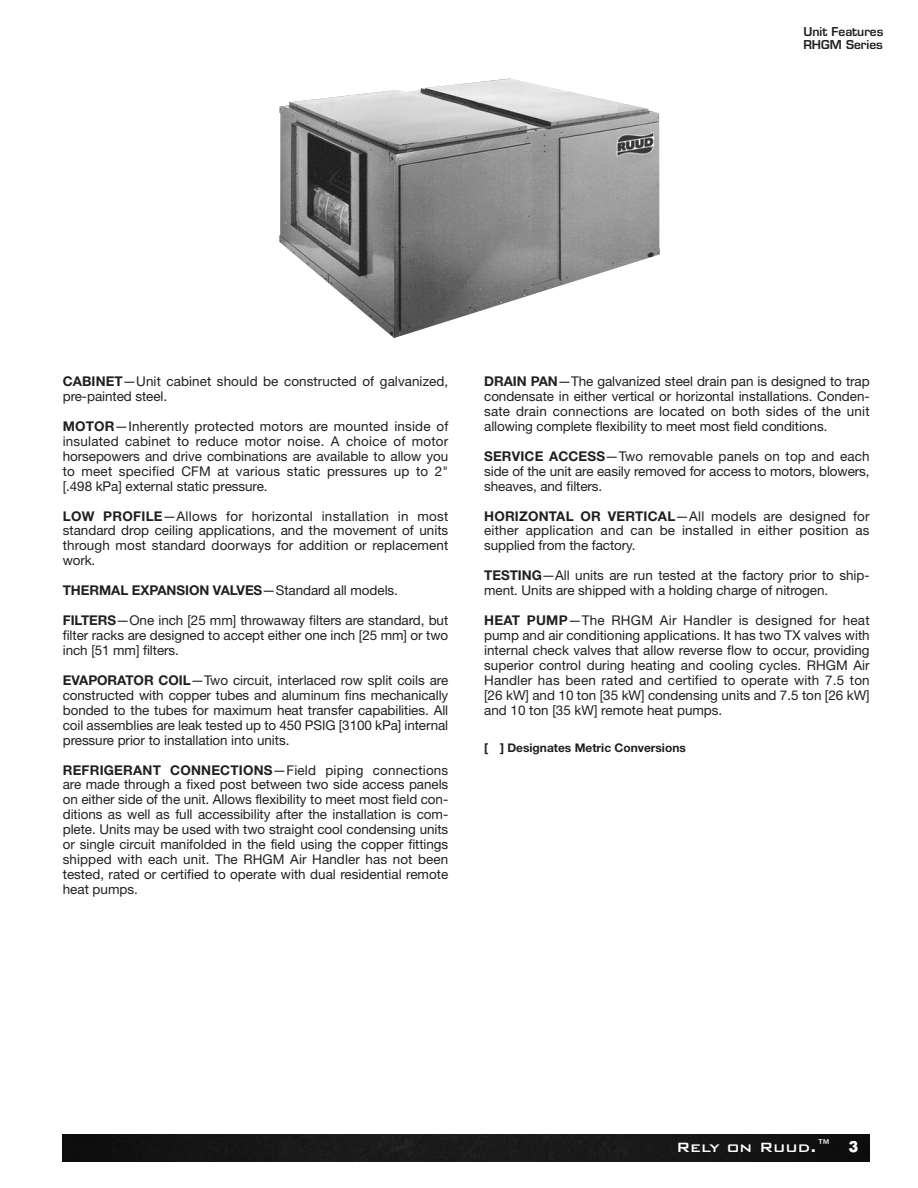
<style>
.page{position:relative;width:918px;height:1188px;background:#fff}
.page>*{position:absolute;margin:0;border:0;box-sizing:border-box;transform-origin:0 0}
.t1{font:500 18px "Bank Gothic BT";color:#fff}
.t2{font:15px "A Loveof Thunder";color:#fff}
.t3{font:13.5px/15px "Helvetica Neue";letter-spacing:-.005em;color:#231f20;text-align:justify}
.t4{font:700 13.5px "Helvetica Neue";letter-spacing:-.005em;color:#231f20}
.t5{font:700 12px "Helvetica Neue";color:#231f20}
.t6{font:600 12px "Eurostile";color:#231f20}
.s1{font-weight:700}
.s2{font-weight:400}
</style>
<div class="page">
<img style="left:63px;top:1134px;width:807px;height:27px">
<img style="left:279px;top:79px;width:381px;height:259px">
<p class="t6" style="left:803px;top:27px;width:82px">Unit Features</p>
<p class="t6" style="left:803px;top:40px;width:81px">RHGM Series</p>
<p class="t3" style="left:63px;top:375px;width:387px"><span class="s1">CABINET</span>—Unit cabinet should be constructed of galvanized, pre-painted steel.</p>
<p class="t3" style="left:63px;top:420px;width:387px"><span class="s1">MOTOR</span>—Inherently protected motors are mounted inside of insulated cabinet to reduce motor noise. A choice of motor horsepowers and drive combinations are available to allow you to meet specified CFM at various static pressures up to 2" [.498 kPa] external static pressure.</p>
<p class="t3" style="left:63px;top:510px;width:387px"><span class="s1">LOW PROFILE</span>—Allows for horizontal installation in most standard drop ceiling applications, and the movement of units through most standard doorways for addition or replacement work.</p>
<p class="t4" style="left:63px;top:586px;width:337px">THERMAL EXPANSION VALVES<span class="s2">—Standard all models.</span></p>
<p class="t3" style="left:63px;top:614px;width:387px"><span class="s1">FILTERS</span>—One inch [25 mm] throwaway filters are standard, but filter racks are designed to accept either one inch [25 mm] or two inch [51 mm] filters.</p>
<p class="t3" style="left:63px;top:674px;width:387px"><span class="s1">EVAPORATOR COIL</span>—Two circuit, interlaced row split coils are constructed with copper tubes and aluminum fins mechanically bonded to the tubes for maximum heat transfer capabilities. All coil assemblies are leak tested up to 450 PSIG [3100 kPa] internal pressure prior to installation into units.</p>
<p class="t3" style="left:63px;top:764px;width:387px"><span class="s1">REFRIGERANT CONNECTIONS</span>—Field piping connections are made through a fixed post between two side access panels on either side of the unit. Allows flexibility to meet most field con&shy;ditions as well as full accessibility after the installation is com&shy;plete. Units may be used with two straight cool condens ing units or single circuit manifolded in the field using the copper fittings shipped with each unit. The RHGM Air Handler has not been tested, rated or certified to operate with dual residential remote heat pumps.</p>
<p class="t3" style="left:484px;top:375px;width:387px"><span class="s1">DRAIN PAN</span>—The galvanized steel drain pan is designed to trap condensate in either vertical or horizontal installations. Conden&shy;sate drain connections are located on both sides of the unit allowing complete flexibility to meet most field conditions.</p>
<p class="t3" style="left:484px;top:450px;width:387px"><span class="s1">SERVICE ACCESS</span>—Two removable panels on top and each side of the unit are easily removed for access to motors, blowers, sheaves, and filters.</p>
<p class="t3" style="left:484px;top:510px;width:387px"><span class="s1">HORIZONTAL OR VERTICAL</span>—All models are designed for either application and can be installed in either position as supplied from the factory.</p>
<p class="t3" style="left:484px;top:569px;width:387px"><span class="s1">TESTING</span>—All units are run tested at the factory prior to ship&shy;ment. Units are shipped with a holding charge of nitrogen.</p>
<p class="t3" style="left:484px;top:614px;width:387px"><span class="s1">HEAT PUMP</span>—The RHGM Air Handler is designed for heat pump and air conditioning applications. It has two TX valves with internal check valves that allow reverse flow to occur, providing superior control during heating and cooling cycles. RHGM Air Handler has been rated and certified to operate with 7.5 ton [26 kW] and 10 ton [35 kW] condensing units and 7.5 ton [26 kW] and 10 ton [35 kW] remote heat pumps.</p>
<p class="t5" style="left:484px;top:744px;width:203px">[ ] Designates Metric Conversions</p>
<p class="t1" style="left:676px;top:1135px;width:157px">Rely on Ruud.™</p>
<p class="t2" style="left:849px;top:1137px;width:11px">3</p>
</div>
